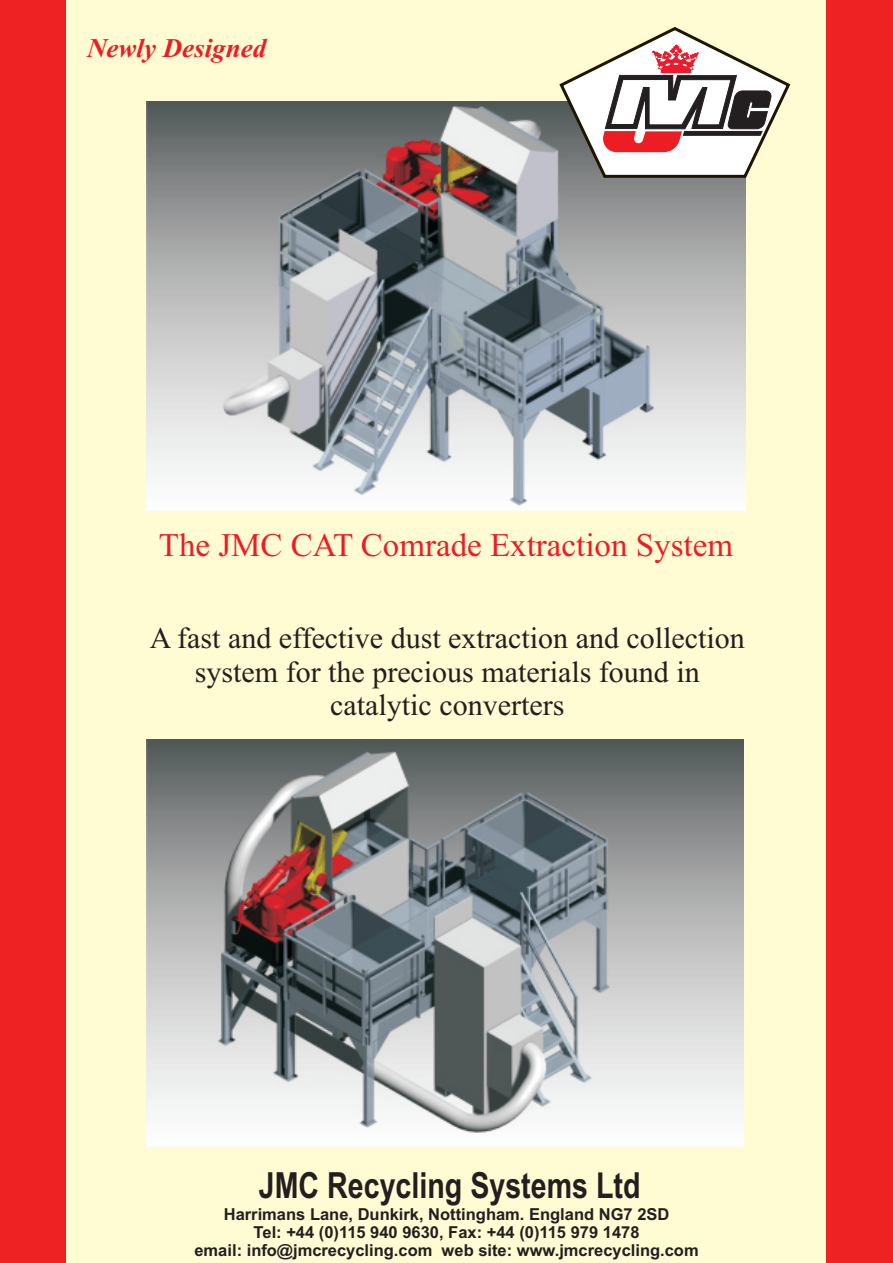
<style>
.page{position:relative;width:893px;height:1263px;background:#ee2123}
.page>*{position:absolute;margin:0;border:0;box-sizing:border-box;transform-origin:0 0}
.t1{font:700 36px "Arial";color:#231f20;scale:.79 1}
.t2{font:33px "Times New Roman";color:#ee1d23}
.t3{font:30px/33.2px "Times New Roman";color:#231f20;text-align:center}
.t4{font:italic 700 27px "Times New Roman";color:#ee1d23}
.t5{font:700 16.5px/18.5px "Arial";color:#231f20;text-align:center}
</style>
<div class="page">
<div style="left:67px;top:0;width:759px;height:1263px;background:#fffbd3"></div>
<img style="left:147px;top:102px;width:598px;height:408px">
<svg style="left:557px;top:27px;width:234px;height:153px"></svg>
<img style="left:147px;top:740px;width:596px;height:406px">
<h3 class="t4" style="left:87px;top:38px;width:181px">Newly Designed</h3>
<h2 class="t2" style="left:159px;top:533px;width:576px">The JMC CAT Comrade Extraction System</h2>
<h3 class="t3" style="left:150px;top:625px;width:597px">A fast and effective dust extraction and collection system for the precious materials found in catalytic converters</h3>
<h1 class="t1" style="left:259px;top:1172px;width:485px">JMC Recycling Systems Ltd</h1>
<p class="t5" style="left:194px;top:1206px;width:506px">Harrimans Lane, Dunkirk, Nottingham. England NG7 2SD<br>Tel: +44 (0)115 940 9630, Fax: +44 (0)115 979 1478<br>email: info@jmcrecycling.com web site: www.jmcrecycling.com</p>
</div>
